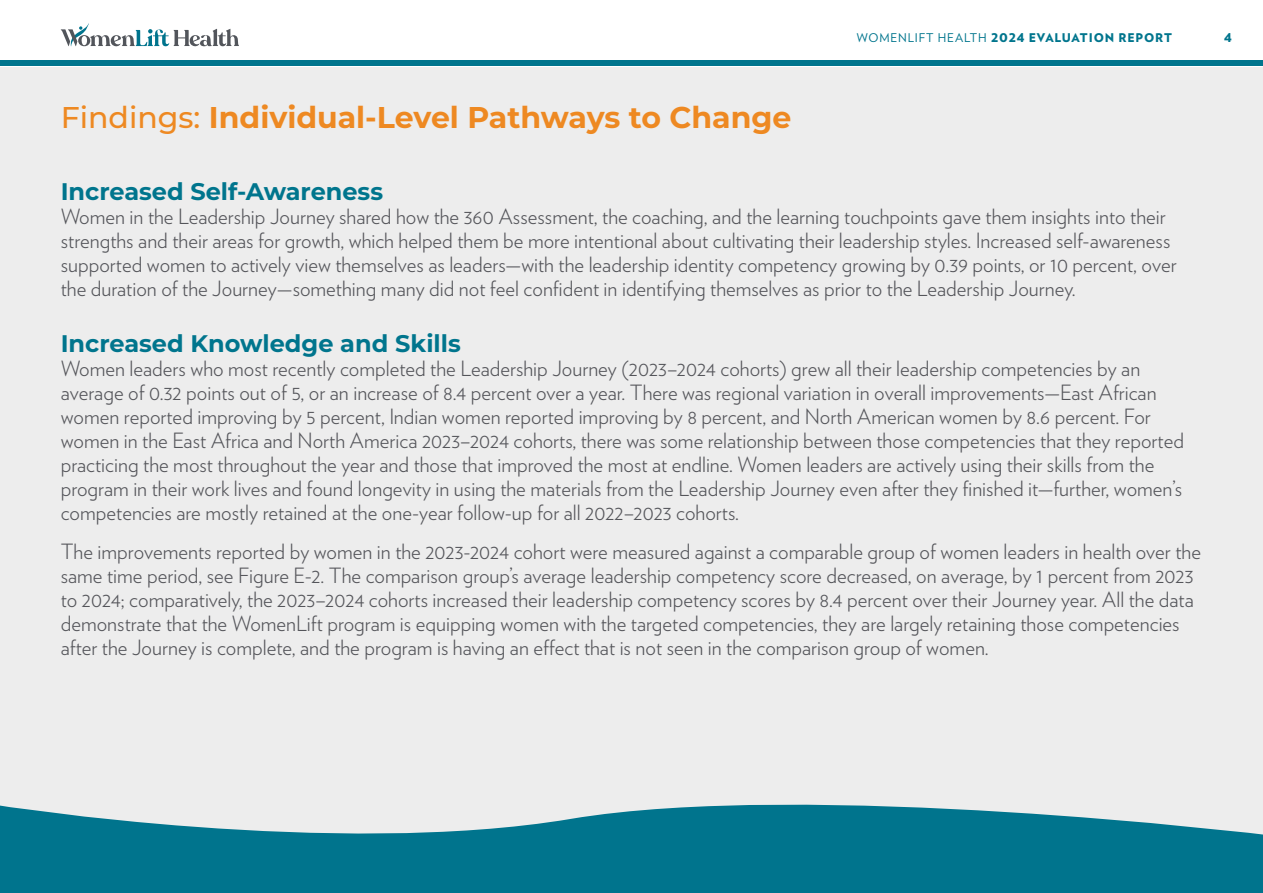
<style>
.page{position:relative;width:1263px;height:893px;background:#fff}
.page>*{position:absolute;margin:0;border:0;box-sizing:border-box;transform-origin:0 0}
.H1_-_findings{font:700 30px "Montserrat";color:#ee8922}
.t1{font:700 24px "Montserrat";color:#00758d}
.body_-_small{font:300 21px/24px "Verlag";color:#54555a}
.t2{font:900 12px "Verlag";letter-spacing:.07em;color:#00758d}
.s1{font-weight:500}
.s2{font-weight:400}
</style>
<div class="page">
<div style="left:0;top:68px;width:1263px;height:774px;background:#ededed"></div>
<svg style="left:0;top:804px;width:1263px;height:89px;fill:#00748d"></svg>
<div style="left:0;top:61px;width:1263px;height:5px;background:#00758d"></div>
<svg style="left:61px;top:23px;width:178px;height:24px"></svg>
<p class="H1_-_findings" style="left:61px;top:96px;width:732px"><span class="s1">Findings:</span> Individual-Level Pathways to Change</p>
<p class="t2" style="left:857px;top:28px;width:317px"><span class="s2">WOMENLIFT HEALTH</span> 2024 EVALUATION REPORT</p>
<p class="t2" style="left:1224px;top:28px;width:9px">4</p>
<h2 class="t1" style="left:61px;top:174px;width:324px">Increased Self-Awareness</h2>
<p class="body_-_small" style="left:61px;top:203px;width:1117px">Women in the Leadership Journey shared how the 360 Assessment, the coaching, and the learning touchpoints gave them insights into their strengths and their areas for growth, which helped them be more intentional about cultivating their leadership styles. Increased self‑awareness supported women to actively view themselves as leaders—with the leadership identity competency growing by 0.39 points, or 10 percent, over the duration of the Journey—something many did not feel confident in identifying themselves as prior to the Leadership Journey.</p>
<h2 class="t1" style="left:61px;top:326px;width:401px">Increased Knowledge and Skills</h2>
<p class="body_-_small" style="left:61px;top:355px;width:1125px">Women leaders who most recently completed the Leadership Journey (2023–2024 cohorts) grew all their leadership competencies by an average of 0.32 points out of 5, or an increase of 8.4 percent over a year. There was regional variation in overall improvements—East African women reported improving by 5 percent, Indian women reported improving by 8 percent, and North American women by 8.6 percent. For women in the East Africa and North America 2023–2024 cohorts, there was some relationship between those competencies that they reported practicing the most throughout the year and those that improved the most at endline. Women leaders are actively using their skills from the program in their work lives and found longevity in using the materials from the Leadership Journey even after they finished it—further, women’s competencies are mostly retained at the one-year follow-up for all 2022–2023 cohorts.</p>
<p class="body_-_small" style="left:61px;top:538px;width:1142px">The improvements reported by women in the 2023-2024 cohort were measured against a comparable group of women leaders in health over the same time period, see Figure E-2. The comparison group’s average leadership competency score decreased, on average, by 1 percent from 2023 to 2024; comparatively, the 2023–2024 cohorts increased their leadership competency scores by 8.4 percent over their Journey year. All the data demonstrate that the WomenLift program is equipping women with the targeted competencies, they are largely retaining those competencies after the Journey is complete, and the program is having an effect that is not seen in the comparison group of women.</p>
</div>
